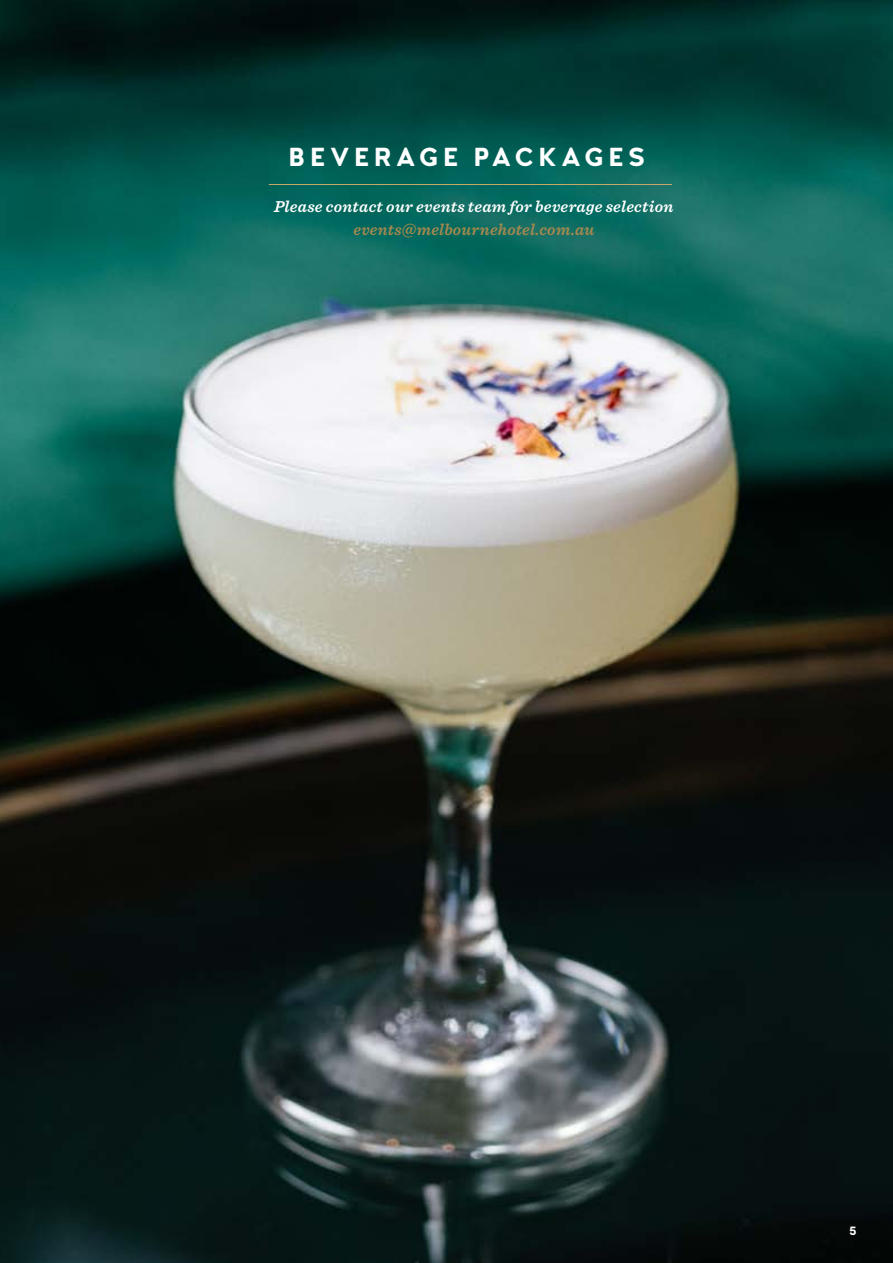
<style>
.page{position:relative;width:893px;height:1263px;background:#fff}
.page>*{position:absolute;margin:0;border:0;box-sizing:border-box;transform-origin:0 0}
.t1{font:700 26.1px "Woodford Bourne";letter-spacing:.2em;color:#fff}
.t2{font:italic 600 16.5px "Sentinel";letter-spacing:.01em;color:#fff}
.t3{font:italic 600 16.5px "Sentinel";letter-spacing:.01em;color:#a7894e}
.t4{font:700 12px "Woodford Bourne";color:#fff}
</style>
<div class="page">
<img style="left:0;top:0;width:893px;height:1263px">
<hr style="left:269px;top:184px;width:403px;height:1px;background:#c7a867">
<h1 class="t1" style="left:289px;top:142px;width:358px">BEVERAGE PACKAGES</h1>
<p class="t2" style="left:274px;top:194px;width:401px">Please contact our events team for beverage selection</p>
<p class="t3" style="left:353px;top:217px;width:242px">events@melbournehotel.com.au</p>
<p class="t4" style="left:849px;top:1224px;width:9px">5</p>
</div>
